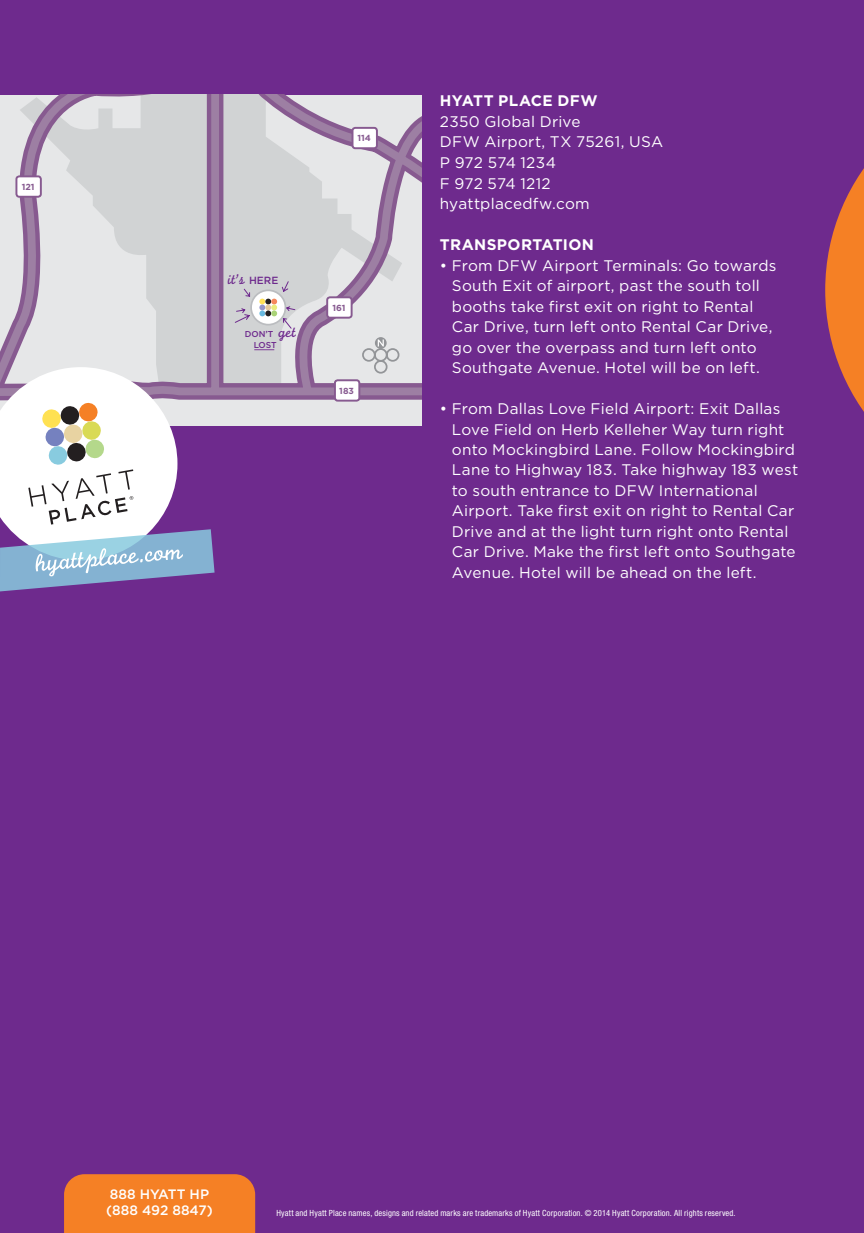
<style>
.page{position:relative;width:864px;height:1233px;background:#6e2a8d}
.page>*{position:absolute;margin:0;border:0;box-sizing:border-box;transform-origin:0 0}
.t1{font:15.4px/20.4px "Gotham";letter-spacing:.015em;color:#fff}
.t2{font:700 15.4px "Gotham";letter-spacing:.025em;color:#fff}
.t3{font:14.8px "Monoline Script";color:#6e2a8d}
.t4{font:500 13.6px/16.4px "Gotham";color:#fff}
.t5{font:700 8.8px "Gotham";color:#875a90}
.t6{font:condensed 8.6px "Helvetica Neue";letter-spacing:.02em;color:#fff}
.t7{font:500 8.6px/10.6px "Gotham";letter-spacing:-.005em;color:#6e2a8d}
.s1{font-family:"Gotham";font-weight:500;font-size:10.4px}
.s2{font-size:8.8px}
.s3{font-family:"Monoline Script";font-weight:400;font-size:15.8px}
</style>
<div class="page">
<svg style="left:0;top:95px;width:422px;height:308px;background:#d0cbd3"></svg>
<div style="left:16px;top:176px;width:25px;height:21px;background:#fff;border-radius:3px"></div>
<div style="left:15px;top:175px;width:27px;height:23px;border:2px solid #875a90;border-radius:3px"></div>
<div style="left:327px;top:297px;width:25px;height:21px;background:#fff;border-radius:3px"></div>
<div style="left:326px;top:296px;width:27px;height:23px;border:2px solid #875a90;border-radius:3px"></div>
<div style="left:353px;top:128px;width:24px;height:20px;background:#fff;border-radius:3px"></div>
<div style="left:352px;top:127px;width:26px;height:22px;border:2px solid #875a90;border-radius:3px"></div>
<div style="left:335px;top:380px;width:24px;height:21px;background:#fff;border-radius:3px"></div>
<div style="left:334px;top:379px;width:26px;height:23px;border:2px solid #875a90;border-radius:3px"></div>
<svg style="left:375px;top:337px;width:12px;height:12px"></svg>
<svg style="left:361px;top:340px;width:39px;height:34px"></svg>
<svg style="left:234px;top:281px;width:62px;height:48px;background:#d2d0d2"></svg>
<svg style="left:254px;top:349px;width:20px;height:1px"></svg>
<svg style="left:0;top:367px;width:255px;height:866px"></svg>
<svg style="left:825px;top:168px;width:39px;height:244px"></svg>
<p class="t5" style="left:22px;top:182px;width:14px">121</p>
<p class="t5" style="left:358px;top:133px;width:15px">114</p>
<p class="t3" style="left:228px;top:271px;width:52px">it’s <span class="s1">HERE</span></p>
<p class="t7" style="left:254px;top:329px;width:44px;text-indent:-9px">DON<span class="s2">’</span>T <span class="s3">get<br></span>LOST</p>
<p class="t5" style="left:332px;top:303px;width:15px">161</p>
<p class="t5" style="left:339px;top:385px;width:16px">183</p>
<p class="t2" style="left:440px;top:92px;width:159px">HYATT PLACE DFW</p>
<p class="t1" style="left:440px;top:111px;width:225px">2350 Global Drive<br>DFW Airport, TX 75261, USA<br>P 972 574 1234<br>F 972 574 1212 hyattplacedfw.com</p>
<p class="t2" style="left:440px;top:236px;width:156px">TRANSPORTATION</p>
<p class="t1" style="left:452px;top:255px;width:326px;text-indent:-12px">• From DFW Airport Terminals: Go towards South Exit of airport, past the south toll booths take first exit on right to Rental Car Drive, turn left onto Rental Car Drive, go over the overpass and turn left onto Southgate Avenue. Hotel will be on left.</p>
<p class="t1" style="left:452px;top:398px;width:348px;text-indent:-12px">• From Dallas Love Field Airport: Exit Dallas Love Field on Herb Kelleher Way turn right onto Mockingbird Lane. Follow Mockingbird Lane to Highway 183. Take highway 183 west to south entrance to DFW International Airport. Take first exit on right to Rental Car Drive and at the light turn right onto Rental Car Drive. Make the first left onto Southgate Avenue. Hotel will be ahead on the left.</p>
<p class="t4" style="left:106px;top:1186px;width:108px">888 HYATT HP (888 492 8847)</p>
<p class="t6" style="left:276px;top:1208px;width:461px">Hyatt and Hyatt Place names, designs and related marks are trademarks of Hyatt Corporation. © 2014 Hyatt Corporation. All rights reserved.</p>
</div>
